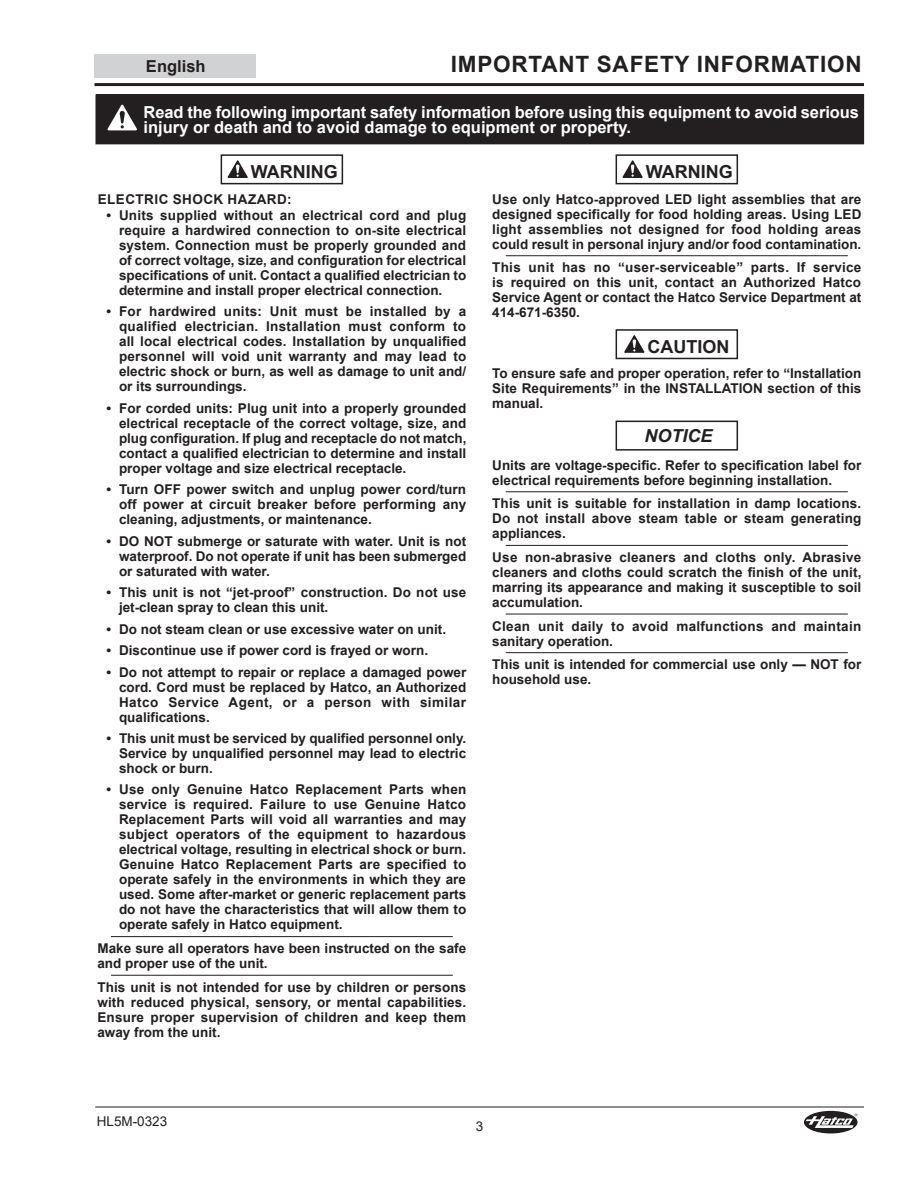
<style>
.page{position:relative;width:918px;height:1188px;background:#fff}
.page>*{position:absolute;margin:0;border:0;box-sizing:border-box;transform-origin:0 0}
.Sec_Header-Right{font:700 22.5px "Arial";letter-spacing:.035em;color:#231f20}
.t1{font:700 18px "Arial";color:#231f20}
.t2{font:italic 700 18px "Arial";color:#231f20}
.Warning_text{font:700 16.5px/15px "Arial";letter-spacing:-.005em;color:#fff}
.t3{font:700 16.5px "Arial";color:#231f20}
.Warning_section_bull{font:700 13.5px/15px "Arial";color:#231f20;text-align:justify}
.Warning_section{font:700 13.5px/15px "Arial";color:#231f20;text-align:justify}
.Warning_text-2{font:700 13.5px/15px "Arial";color:#231f20;text-align:justify}
.Warning_section-2{font:700 13.5px/15px "Arial";letter-spacing:.02em;color:#231f20}
.Warning_Hazard{font:700 13.5px "Arial";letter-spacing:.035em;color:#231f20}
.t4{font:13.5px "Arial";color:#231f20}
</style>
<div class="page">
<hr style="left:94px;top:83px;width:770px;height:3px;background:#231f20">
<div style="left:94px;top:54px;width:162px;height:23px;background:#d1d2d4"></div>
<hr style="left:95px;top:1107px;width:769px;height:1px;background:#231f20">
<svg style="left:804px;top:1111px;width:54px;height:22px"></svg>
<hr style="left:111px;top:936px;width:342px;height:1px;background:#231f20">
<hr style="left:111px;top:975px;width:342px;height:1px;background:#231f20">
<svg style="left:220px;top:154px;width:124px;height:31px"></svg>
<div style="left:221px;top:155px;width:121px;height:29px;background:#fff"></div>
<div style="left:221px;top:154px;width:122px;height:30px;border:2px solid #231f20"></div>
<svg style="left:227px;top:160px;width:21px;height:18px"></svg>
<hr style="left:506px;top:255px;width:342px;height:1px;background:#231f20">
<hr style="left:506px;top:491px;width:342px;height:1px;background:#231f20">
<hr style="left:506px;top:545px;width:342px;height:1px;background:#231f20">
<hr style="left:506px;top:614px;width:342px;height:1px;background:#231f20">
<hr style="left:506px;top:652px;width:342px;height:1px;background:#231f20">
<svg style="left:615px;top:154px;width:124px;height:31px"></svg>
<div style="left:616px;top:155px;width:121px;height:29px;background:#fff"></div>
<div style="left:616px;top:154px;width:122px;height:30px;border:2px solid #231f20"></div>
<svg style="left:622px;top:160px;width:21px;height:18px"></svg>
<svg style="left:624px;top:335px;width:21px;height:18px"></svg>
<div style="left:616px;top:329px;width:122px;height:30px;border:2px solid #231f20"></div>
<div style="left:616px;top:421px;width:122px;height:30px;border:2px solid #231f20"></div>
<div style="left:96px;top:95px;width:768px;height:49px;background:#231f20"></div>
<svg style="left:108px;top:105px;width:29px;height:25px"></svg>
<div style="left:96px;top:94px;width:768px;height:50px;border:1px solid #231f20"></div>
<p class="t3" style="left:146px;top:54px;width:61px">English</p>
<p class="Sec_Header-Right" style="left:451px;top:48px;width:412px">IMPORTANT SAFETY INFORMATION</p>
<p class="Warning_text" style="left:144px;top:105px;width:717px">Read the following important safety information before using this equipment to avoid serious injury or death and to avoid damage to equipment or property.</p>
<p class="t1" style="left:251px;top:160px;width:88px">WARNING</p>
<p class="Warning_Hazard" style="left:98px;top:189px;width:195px">ELECTRIC SHOCK HAZARD:</p>
<p class="Warning_section_bull" style="left:119px;top:208px;width:349px;text-indent:-13px">• Units supplied without an electrical cord and plug require a hardwired connection to on-site electrical system. Connection must be properly grounded and of correct voltage, size, and configuration for electrical specifications of unit. Contact a qualified electrician to determine and install proper electrical connection.</p>
<p class="Warning_section_bull" style="left:119px;top:304px;width:349px;text-indent:-13px">• For hardwired units: Unit must be installed by a qualified electrician. Installation must conform to all local electrical codes. Installation by unqualified personnel will void unit warranty and may lead to electric shock or burn, as well as damage to unit and/ or its surroundings.</p>
<p class="Warning_section_bull" style="left:119px;top:401px;width:349px;text-indent:-13px">• For corded units: Plug unit into a properly grounded electrical receptacle of the correct voltage, size, and plug configuration. If plug and receptacle do not match, contact a qualified electrician to determine and install proper voltage and size electrical receptacle.</p>
<p class="Warning_section_bull" style="left:119px;top:482px;width:349px;text-indent:-13px">• Turn OFF power switch and unplug power cord/turn off power at circuit breaker before performing any cleaning, adjustments, or maintenance.</p>
<p class="Warning_section_bull" style="left:119px;top:534px;width:349px;text-indent:-13px">• DO NOT submerge or saturate with water. Unit is not waterproof. Do not operate if unit has been submerged or saturated with water.</p>
<p class="Warning_section_bull" style="left:119px;top:585px;width:349px;text-indent:-13px">• This unit is not “jet-proof” construction. Do not use jet-clean spray to clean this unit.</p>
<p class="Warning_section_bull" style="left:106px;top:621px;width:341px">• Do not steam clean or use excessive water on unit.</p>
<p class="Warning_section_bull" style="left:106px;top:643px;width:323px">• Discontinue use if power cord is frayed or worn.</p>
<p class="Warning_section_bull" style="left:119px;top:664px;width:349px;text-indent:-13px">• Do not attempt to repair or replace a damaged power cord. Cord must be replaced by Hatco, an Authorized Hatco Service Agent, or a person with similar qualifications.</p>
<p class="Warning_section_bull" style="left:119px;top:731px;width:349px;text-indent:-13px">• This unit must be serviced by qualified personnel only.<br>Service by unqualified personnel may lead to electric shock or burn.</p>
<p class="Warning_section_bull" style="left:119px;top:782px;width:349px;text-indent:-13px">• Use only Genuine Hatco Replacement Parts when service is required. Failure to use Genuine Hatco Replacement Parts will void all warranties and may subject operators of the equipment to hazardous electrical voltage, resulting in electrical shock or burn.<br>Genuine Hatco Replacement Parts are specified to operate safely in the environments in which they are used. Some after-market or generic replacement parts do not have the characteristics that will allow them to operate safely in Hatco equipment.</p>
<p class="Warning_section" style="left:97px;top:941px;width:370px">Make sure all operators have been instructed on the safe and proper use of the unit.</p>
<p class="Warning_text-2" style="left:97px;top:980px;width:370px">This unit is not intended for use by children or persons with reduced physical, sensory, or mental capabilities.<br>Ensure proper supervision of children and keep them away from the unit.</p>
<p class="t1" style="left:646px;top:160px;width:88px">WARNING</p>
<p class="Warning_section" style="left:492px;top:192px;width:371px">Use only Hatco-approved LED light assemblies that are designed specifically for food holding areas. Using LED light assemblies not designed for food holding areas could result in personal injury and/or food contamination.</p>
<p class="Warning_text-2" style="left:492px;top:260px;width:371px">This unit has no “user-serviceable” parts. If service is required on this unit, contact an Authorized Hatco Service Agent or contact the Hatco Service Department at 414-671-6350.</p>
<p class="t1" style="left:648px;top:335px;width:83px">CAUTION</p>
<p class="Warning_text-2" style="left:492px;top:366px;width:371px">To ensure safe and proper operation, refer to “Installation Site Requirements” in the INSTALLATION section of this manual.</p>
<p class="t2" style="left:645px;top:424px;width:70px">NOTICE</p>
<p class="Warning_section" style="left:492px;top:458px;width:371px">Units are voltage-specific. Refer to specification label for electrical requirements before beginning installation.</p>
<p class="Warning_section" style="left:492px;top:496px;width:371px">This unit is suitable for installation in damp locations.<br>Do not install above steam table or steam generating appliances.</p>
<p class="Warning_section" style="left:492px;top:550px;width:371px">Use non-abrasive cleaners and cloths only. Abrasive cleaners and cloths could scratch the finish of the unit, marring its appearance and making it susceptible to soil accumulation.</p>
<p class="Warning_section-2" style="left:492px;top:618px;width:371px">Clean unit daily to avoid malfunctions and maintain sanitary operation.</p>
<p class="Warning_text-2" style="left:492px;top:657px;width:371px">This unit is intended for commercial use only — NOT for household use.</p>
<p class="t4" style="left:97px;top:1112px;width:72px">HL5M-0323</p>
<p class="t4" style="left:476px;top:1117px;width:9px">3</p>
</div>
